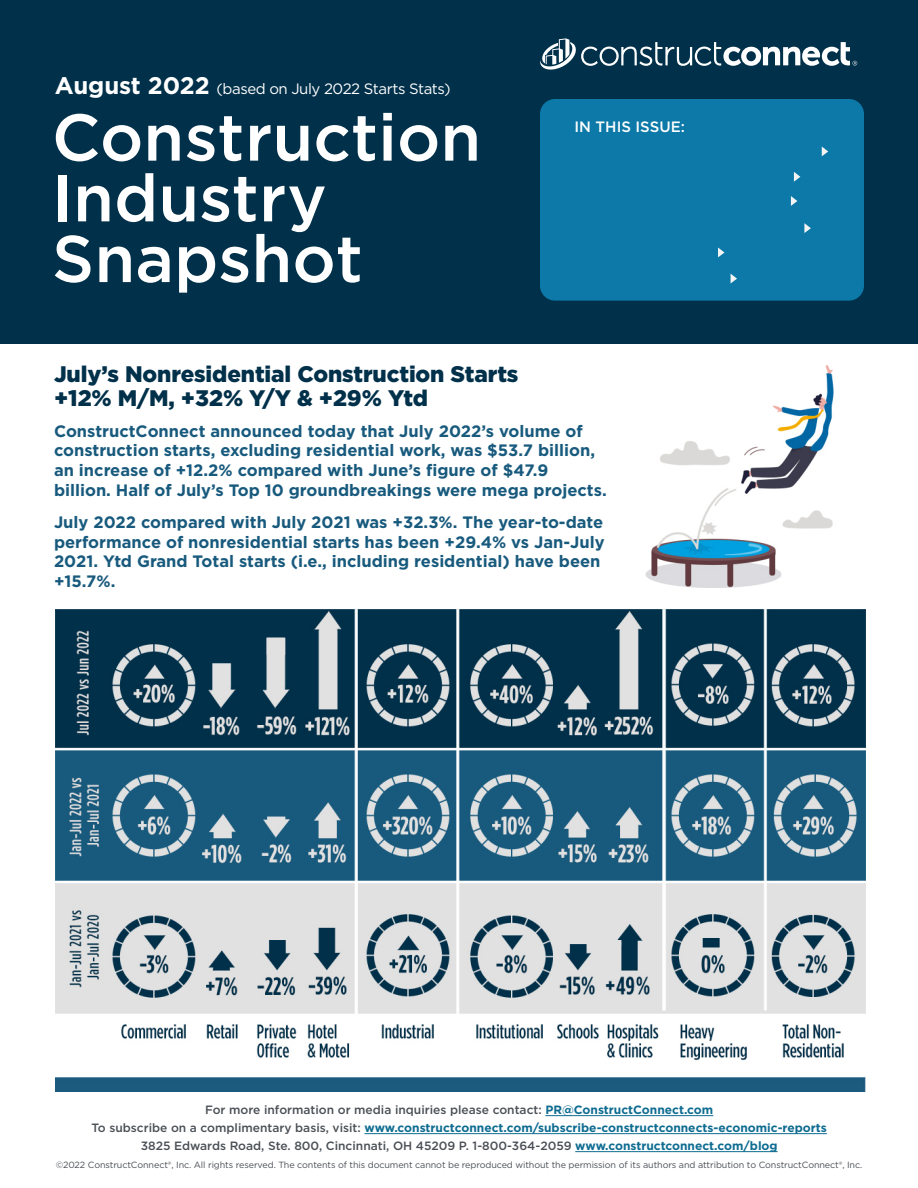
<style>
.page{position:relative;width:918px;height:1188px;background:#fff}
.page>*{position:absolute;margin:0;border:0;box-sizing:border-box;transform-origin:0 0}
.t1{font:500 66px/60.8px "Gotham";color:#fff}
.t2{font:900 22.5px/24px "Gotham";letter-spacing:-.005em;color:#00304a}
.t3{font:700 16.5px/19.8px "Gotham";color:#185a7d}
.t4{font:15px "Gotham";letter-spacing:-.03em;color:#fff}
.t5{font:500 15px "Gotham";color:#fff}
.t6{font:500 12px/18px "Gotham";color:#4a4f55;text-align:center}
.t7{font:9px "Gotham";letter-spacing:-.01em;color:#4a4f55}
.s1{font-weight:700;font-size:24px}
.s2{font-weight:700;color:#0e6c91}
</style>
<div class="page">
<div style="left:0;top:0;width:918px;height:344px;background:#00304a"></div>
<svg style="left:540px;top:38px;width:317px;height:32px"></svg>
<hr style="left:545px;top:1115px;width:168px;height:1px;background:#0e6c91">
<hr style="left:365px;top:1133px;width:462px;height:1px;background:#0e6c91">
<hr style="left:575px;top:1151px;width:203px;height:1px;background:#0e6c91">
<div style="left:540px;top:99px;width:324px;height:202px;background:#0c79a8;border-radius:15px"></div>
<svg style="left:822px;top:146px;width:6px;height:10px"></svg>
<svg style="left:804px;top:223px;width:7px;height:10px"></svg>
<svg style="left:731px;top:274px;width:6px;height:9px"></svg>
<svg style="left:794px;top:172px;width:6px;height:10px"></svg>
<svg style="left:791px;top:196px;width:6px;height:10px"></svg>
<svg style="left:718px;top:248px;width:6px;height:9px"></svg>
<img style="left:55px;top:610px;width:810px;height:481px">
<img style="left:645px;top:366px;width:189px;height:222px">
<p class="t4" style="left:55px;top:79px;width:397px"><span class="s1">August 2022</span> (based on July 2022 Starts Stats)</p>
<h1 class="t1" style="left:52px;top:106px;width:431px">Construction<br>Industry<br>Snapshot</h1>
<p class="t5" style="left:574px;top:117px;width:112px">IN THIS ISSUE:</p>
<h2 class="t2" style="left:54px;top:362px;width:466px">July’s Nonresidential Construction Starts +12% M/M, +32% Y/Y &amp; +29% Ytd</h2>
<p class="t3" style="left:54px;top:420px;width:554px">ConstructConnect announced today that July 2022’s volume of construction starts, excluding residential work, was $53.7 billion, an increase of +12.2% compared with June’s figure of $47.9 billion. Half of July’s Top 10 groundbreakings were mega projects.</p>
<p class="t3" style="left:54px;top:512px;width:552px">July 2022 compared with July 2021 was +32.3%. The year-to-date performance of nonresidential starts has been +29.4% vs Jan-July 2021. Ytd Grand Total starts (i.e., including residential) have been +15.7%.</p>
<p class="t6" style="left:92px;top:1101px;width:737px">For more information or media inquiries please contact: <span class="s2">PR@ConstructConnect.com<br></span>To subscribe on a complimentary basis, visit: <span class="s2">www.constructconnect.com/subscribe-constructconnects-economic-reports<br></span>3825 Edwards Road, Ste. 800, Cincinnati, OH 45209 P. 1-800-364-2059 <span class="s2">www.constructconnect.com/blog</span></p>
<p class="t7" style="left:56px;top:1159px;width:808px">©2022 ConstructConnect®, Inc. All rights reserved. The contents of this document cannot be reproduced without the permission of its authors and attribution to ConstructConnect®, Inc.</p>
</div>
